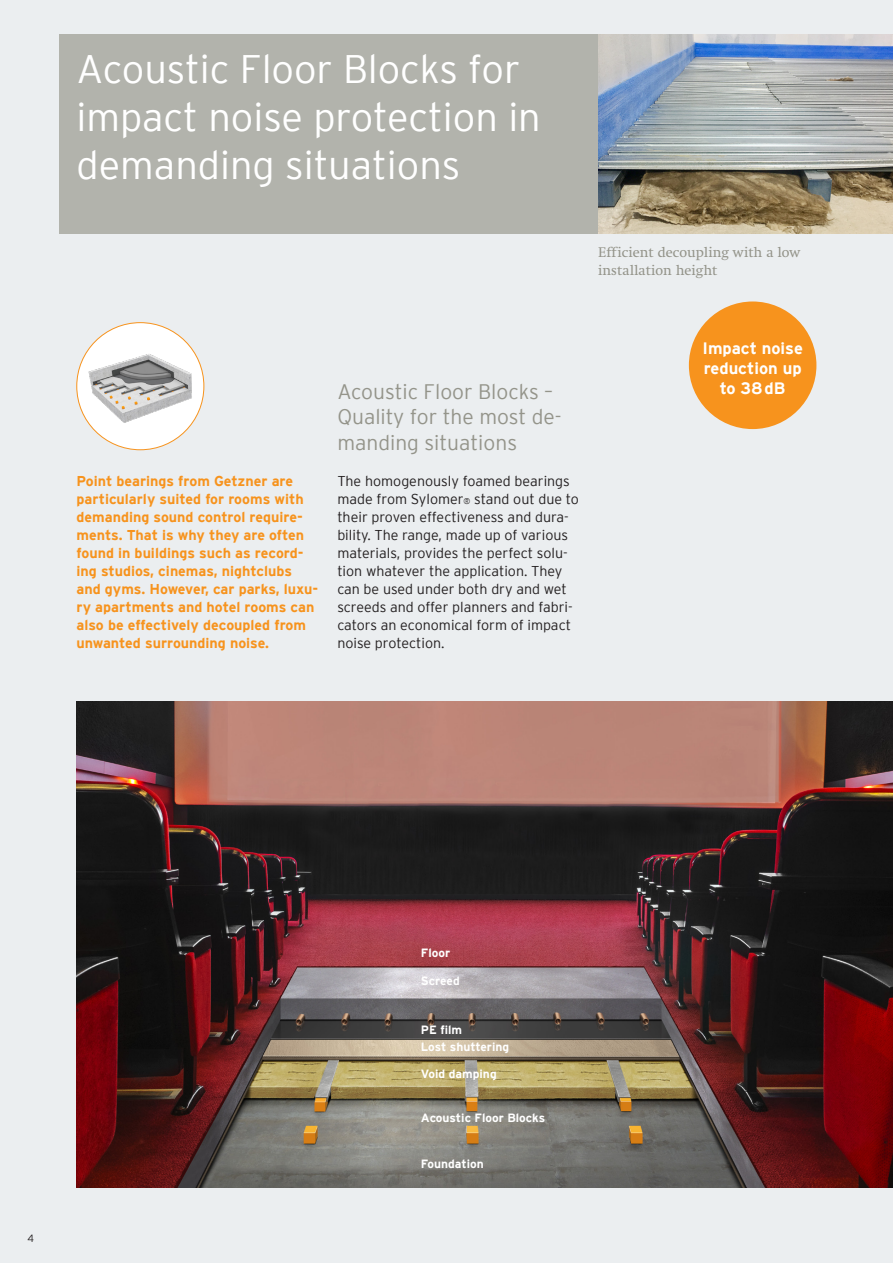
<style>
.page{position:relative;width:893px;height:1263px;background:#ebeef0}
.page>*{position:absolute;margin:0;border:0;box-sizing:border-box;transform-origin:0 0}
.Title_Light{font:300 39.75px/48px "Interstate";color:#fff}
.Headline_Grey{font:300 21px/25.5px "Interstate";color:#94948a}
.t1{font:700 16.5px/20.2px "Interstate";color:#fff;text-align:center}
.Running_Text{font:300 14.25px/18px "Interstate";color:#231f20}
.Lead_Text{font:700 14.25px/18px "Interstate";color:#f7931d}
.Caption_Images{font:14.25px/18px "Swift LT Std";color:#94948a}
.Individual_Caption_I{font:700 12px "Interstate";color:#fff}
.t2{font:300 10.5px "Interstate";color:#231f20}
.s1{font-size:8.25px}
</style>
<div class="page">
<div style="left:60px;top:34px;width:833px;height:200px;background:#b2b3ac"></div>
<img style="left:598px;top:34px;width:295px;height:200px">
<img style="left:77px;top:702px;width:816px;height:486px">
<div style="left:689px;top:301px;width:127px;height:128px;background:#f7931d;border-radius:50%"></div>
<div style="left:77px;top:323px;width:127px;height:127px;background:#fff;border-radius:50%"></div>
<img style="left:77px;top:339px;width:127px;height:96px">
<p class="Title_Light" style="left:77px;top:44px;width:466px">Acoustic Floor Blocks for impact noise protection in demanding situations</p>
<p class="Caption_Images" style="left:598px;top:243px;width:204px">Efficient decoupling with a low installation height</p>
<p class="Lead_Text" style="left:77px;top:472px;width:243px">Point bearings from Getzner are particularly suited for rooms with demanding sound control require&shy;ments. That is why they are often found in buildings such as record&shy;ing studios, cinemas, nightclubs and gyms. However, car parks, luxu&shy;ry apartments and hotel rooms can also be effectively decoupled from unwanted surrounding noise.</p>
<p class="Headline_Grey" style="left:337px;top:378px;width:226px">Acoustic Floor Blocks –<br>Quality for the most de&shy;manding situations</p>
<p class="Running_Text" style="left:337px;top:472px;width:243px">The homogenously foamed bearings made from Sylomer<span class="s1">®</span> stand out due to their proven effectiveness and dura&shy;bility. The range, made up of various materials, provides the perfect solu&shy;tion whatever the application. They can be used under both dry and wet screeds and offer planners and fabri&shy;cators an economical form of impact noise protection.</p>
<p class="t1" style="left:702px;top:338px;width:102px">Impact noise reduction up to 38dB</p>
<p class="t2" style="left:28px;top:1232px;width:8px">4</p>
<p class="Individual_Caption_I" style="left:421px;top:946px;width:31px">Floor</p>
<p class="Individual_Caption_I" style="left:421px;top:974px;width:40px">Screed</p>
<p class="Individual_Caption_I" style="left:421px;top:1023px;width:43px">PE film</p>
<p class="Individual_Caption_I" style="left:421px;top:1040px;width:90px">Lost shuttering</p>
<p class="Individual_Caption_I" style="left:421px;top:1067px;width:77px">Void damping</p>
<p class="Individual_Caption_I" style="left:421px;top:1111px;width:126px">Acoustic Floor Blocks</p>
<p class="Individual_Caption_I" style="left:421px;top:1157px;width:64px">Foundation</p>
</div>
